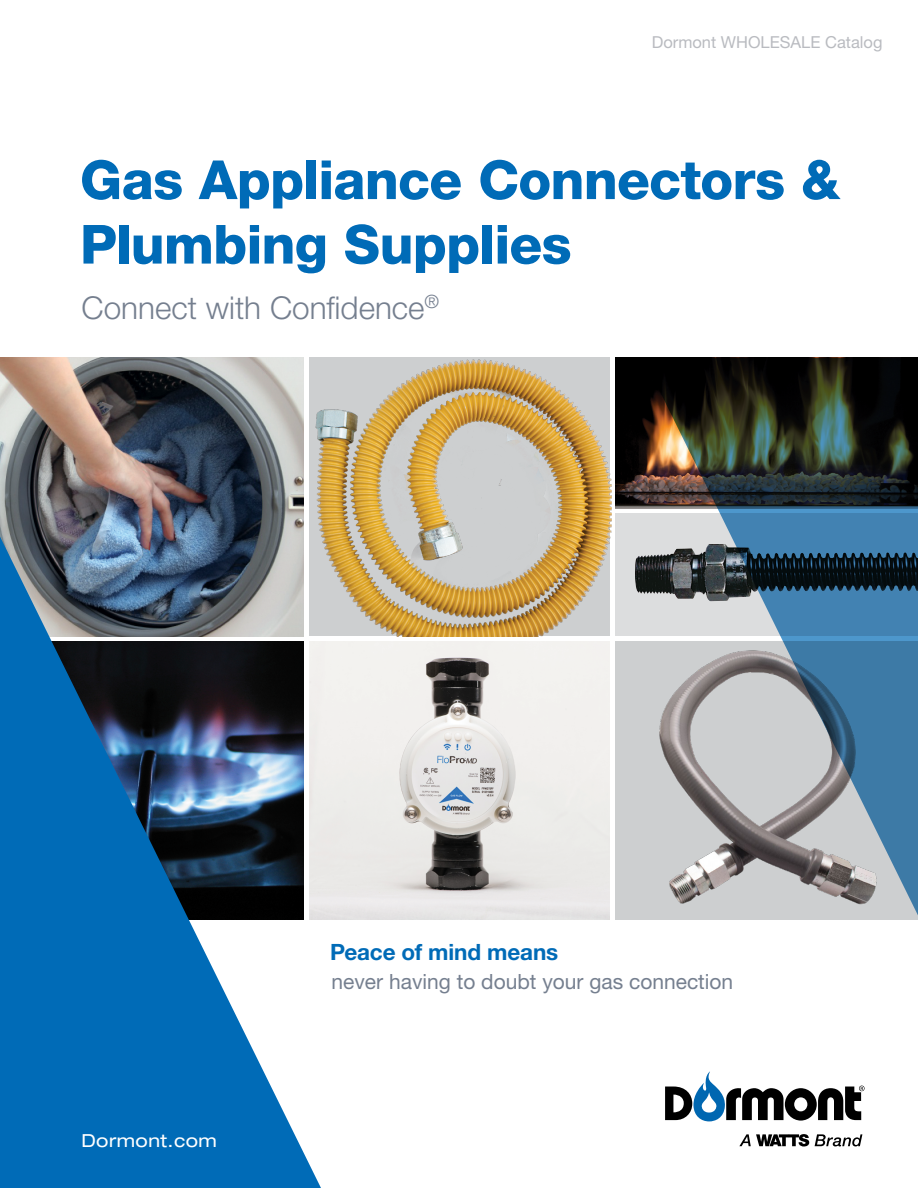
<style>
.page{position:relative;width:918px;height:1188px;background:#fff}
.page>*{position:absolute;margin:0;border:0;box-sizing:border-box;transform-origin:0 0}
.Headline_1_pantone_300{font:800 54px/64.5px "Helvetica Neue LT Std";letter-spacing:-.015em;color:#006bb7}
.Subhead_1{font:300 31.5px "Helvetica Neue LT Std";color:#757f8f}
.Headline_1_Watts_pantone_300{font:700 22.5px "Helvetica Neue LT Std";letter-spacing:-.005em;color:#006bb7}
.Subhead_1-2{font:21px "Helvetica Neue LT Std";color:#757f8f}
.Website-CamelCaps-Color_can_vary{font:expanded 18px "Helvetica Neue LT Std";letter-spacing:.025em;color:#fff}
.YEAR-PRODUCT_CATALOG-ID{font:16.5px "Helvetica Neue LT Std";color:#b9bbc0}
</style>
<div class="page">
<svg style="left:665px;top:1071px;width:200px;height:50px"></svg>
<svg style="left:739px;top:1134px;width:70px;height:13px"></svg>
<svg style="left:815px;top:1134px;width:47px;height:12px"></svg>
<div style="left:615px;top:514px;width:303px;height:122px;background:#dcddde"></div>
<img style="left:635px;top:555px;width:8px;height:39px">
<img style="left:615px;top:358px;width:28px;height:150px">
<img style="left:0;top:358px;width:304px;height:179px">
<img style="left:321px;top:641px;width:289px;height:279px">
<svg style="left:0;top:537px;width:321px;height:651px;background:#346e9a"></svg>
<img style="left:313px;top:357px;width:298px;height:280px">
<svg style="left:643px;top:358px;width:275px;height:562px;background:#6d7c85"></svg>
<p class="YEAR-PRODUCT_CATALOG-ID" style="left:652px;top:32px;width:232px">Dormont WHOLESALE Catalog</p>
<p class="Headline_1_pantone_300" style="left:80px;top:147px;width:762px">Gas Appliance Connectors &amp;<br>Plumbing Supplies</p>
<p class="Subhead_1" style="left:82px;top:288px;width:359px">Connect with Confidence<sup>®</sup></p>
<p class="Headline_1_Watts_pantone_300" style="left:330px;top:938px;width:230px">Peace of mind means</p>
<p class="Website-CamelCaps-Color_can_vary" style="left:82px;top:1130px;width:137px">Dormont.com</p>
<p class="Subhead_1-2" style="left:332px;top:969px;width:403px">never having to doubt your gas connection</p>
</div>
